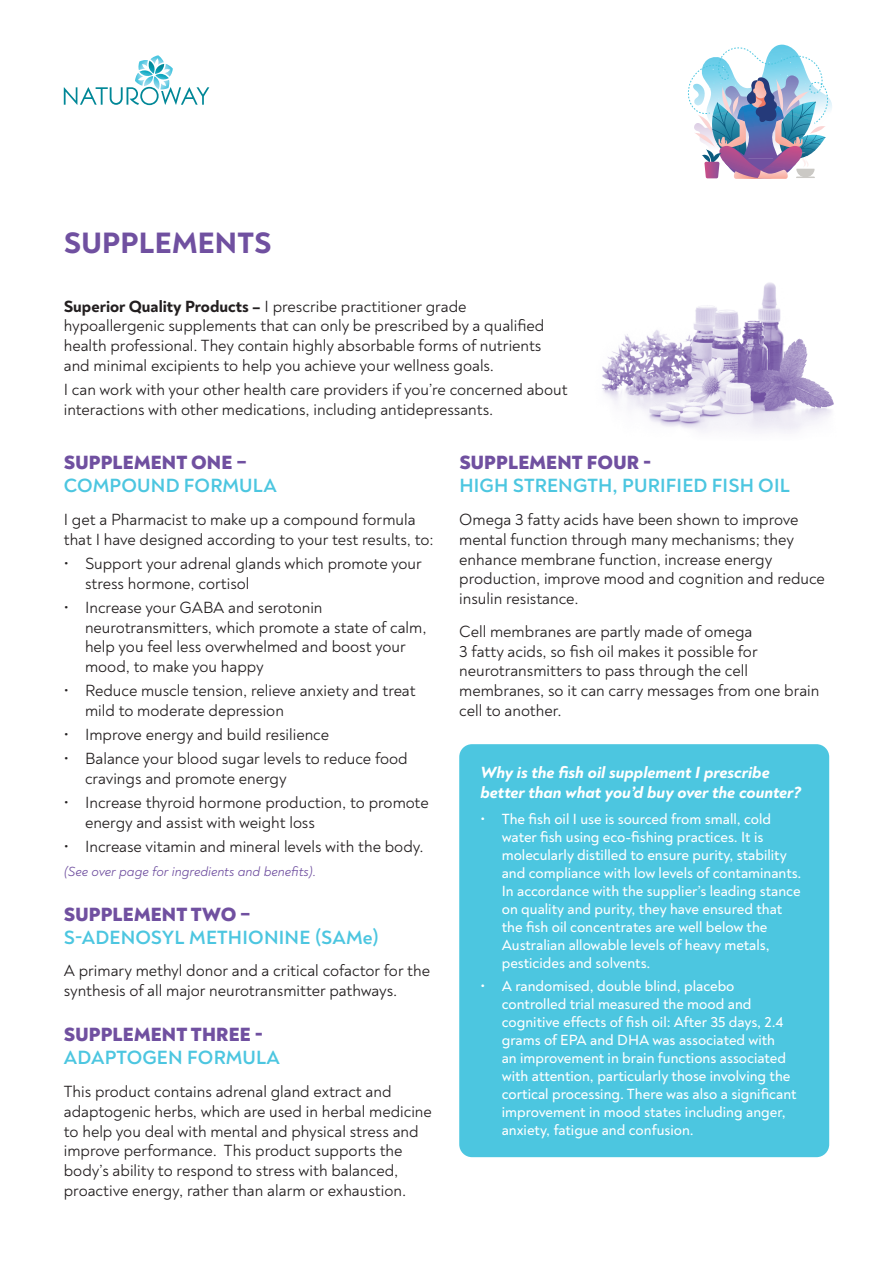
<style>
.page{position:relative;width:893px;height:1263px;background:#fff}
.page>*{position:absolute;margin:0;border:0;box-sizing:border-box;transform-origin:0 0}
.t1{font:800 30px "Noah";letter-spacing:.01em;color:#7050a0}
.t2{font:700 19.5px "Noah";letter-spacing:.01em;color:#4cc6e0}
.t3{font:800 19.5px "Noah";letter-spacing:.01em;color:#7050a0}
.t4{font:16.5px/19.8px "Noah";color:#231f20}
.t5{font:italic 800 16.5px/19.8px "Noah";color:#fff}
.t6{font:500 15px/18px "Noah";color:#fff}
.t7{font:italic 13.5px "Noah";color:#7050a0}
.s1{font-weight:800}
</style>
<div class="page">
<svg style="left:64px;top:55px;width:145px;height:50px"></svg>
<svg style="left:687px;top:45px;width:145px;height:134px"></svg>
<img style="left:602px;top:282px;width:232px;height:150px">
<div style="left:459px;top:744px;width:370px;height:413px;background:#4cc6e0;border-radius:13px"></div>
<h1 class="t1" style="left:64px;top:224px;width:209px">SUPPLEMENTS</h1>
<p class="t4" style="left:64px;top:296px;width:482px"><span class="s1">Superior Quality Products –</span> I prescribe practitioner grade hypoallergenic supplements that can only be prescribed by a qualified health professional. They contain highly absorbable forms of nutrients and minimal excipients to help you achieve your wellness goals.</p>
<p class="t4" style="left:64px;top:380px;width:505px">I can work with your other health care providers if you’re concerned about interactions with other medications, including antidepressants.</p>
<p class="t3" style="left:64px;top:450px;width:185px">SUPPLEMENT ONE –</p>
<p class="t2" style="left:64px;top:474px;width:214px">COMPOUND FORMULA</p>
<p class="t4" style="left:64px;top:510px;width:371px">I get a Pharmacist to make up a compound formula that I have designed according to your test results, to:</p>
<p class="t4" style="left:85px;top:553px;width:338px;text-indent:-21px">• Support your adrenal glands which promote your stress hormone, cortisol</p>
<p class="t4" style="left:85px;top:597px;width:343px;text-indent:-21px">• Increase your GABA and serotonin neurotransmitters, which promote a state of calm, help you feel less overwhelmed and boost your mood, to make you happy</p>
<p class="t4" style="left:85px;top:681px;width:332px;text-indent:-21px">• Reduce muscle tension, relieve anxiety and treat mild to moderate depression</p>
<p class="t4" style="left:64px;top:725px;width:267px">• Improve energy and build resilience</p>
<p class="t4" style="left:85px;top:749px;width:324px;text-indent:-21px">• Balance your blood sugar levels to reduce food cravings and promote energy</p>
<p class="t4" style="left:85px;top:793px;width:345px;text-indent:-21px">• Increase thyroid hormone production, to promote energy and assist with weight loss</p>
<p class="t4" style="left:64px;top:836px;width:361px">• Increase vitamin and mineral levels with the body.</p>
<p class="t7" style="left:64px;top:863px;width:254px">(See over page for ingredients and benefits).</p>
<p class="t3" style="left:64px;top:901px;width:188px">SUPPLEMENT TWO –</p>
<p class="t2" style="left:64px;top:925px;width:317px">S-ADENOSYL METHIONINE (SAMe)</p>
<p class="t4" style="left:64px;top:961px;width:368px">A primary methyl donor and a critical cofactor for the synthesis of all major neurotransmitter pathways.</p>
<p class="t3" style="left:64px;top:1022px;width:201px">SUPPLEMENT THREE -</p>
<p class="t2" style="left:64px;top:1045px;width:218px">ADAPTOGEN FORMULA</p>
<p class="t4" style="left:64px;top:1081px;width:370px">This product contains adrenal gland extract and adaptogenic herbs, which are used in herbal medicine to help you deal with mental and physical stress and improve performance. This product supports the body’s ability to respond to stress with balanced, proactive energy, rather than alarm or exhaustion.</p>
<p class="t3" style="left:459px;top:450px;width:193px">SUPPLEMENT FOUR -</p>
<p class="t2" style="left:459px;top:474px;width:332px">HIGH STRENGTH, PURIFIED FISH OIL</p>
<p class="t4" style="left:459px;top:510px;width:367px">Omega 3 fatty acids have been shown to improve mental function through many mechanisms; they enhance membrane function, increase energy production, improve mood and cognition and reduce insulin resistance.</p>
<p class="t4" style="left:459px;top:621px;width:362px">Cell membranes are partly made of omega<br>3 fatty acids, so fish oil makes it possible for neurotransmitters to pass through the cell membranes, so it can carry messages from one brain cell to another.</p>
<p class="t5" style="left:480px;top:762px;width:322px">Why is the fish oil supplement I prescribe better than what you’d buy over the counter?</p>
<p class="t6" style="left:502px;top:810px;width:301px;text-indent:-21px">• The fish oil I use is sourced from small, cold water fish using eco-fishing practices. It is molecularly distilled to ensure purity, stability and compliance with low levels of contaminants.<br>In accordance with the supplier’s leading stance on quality and purity, they have ensured that the fish oil concentrates are well below the Australian allowable levels of heavy metals, pesticides and solvents.</p>
<p class="t6" style="left:502px;top:976px;width:296px;text-indent:-21px">• A randomised, double blind, placebo controlled trial measured the mood and cognitive effects of fish oil: After 35 days, 2.4 grams of EPA and DHA was associated with<br>an improvement in brain functions associated with attention, particularly those involving the cortical processing. There was also a significant improvement in mood states including anger, anxiety, fatigue and confusion.</p>
</div>
